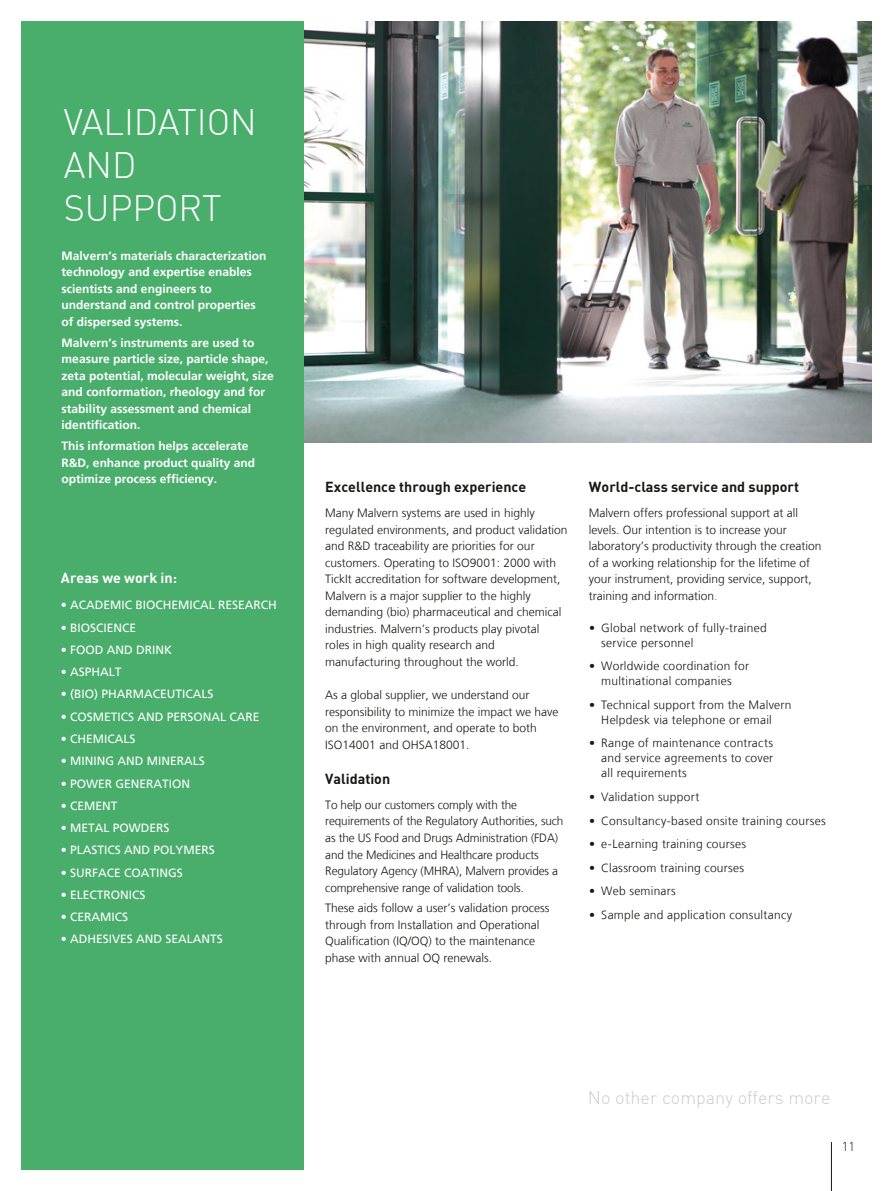
<style>
.page{position:relative;width:893px;height:1191px;background:#fff}
.page>*{position:absolute;margin:0;border:0;box-sizing:border-box;transform-origin:0 0}
.t1{font:300 36px/43.2px "DIN";color:#fff}
.t2{font:300 18px "DIN";color:#ceccca}
.t3{font:700 14.25px "DIN";color:#181816}
.t4{font:700 14.25px "DIN";color:#fff}
.t5{font:300 12.75px "DIN";color:#181816}
.t6{font:300 12px/16.5px "Frutiger LT Com";color:#181816}
.t7{font:700 12px/16.5px "Frutiger LT Com";color:#fff}
.t8{font:300 12px/15px "Frutiger LT Com";letter-spacing:.02em;color:#181816;text-align:center}
.t9{font:12px "Frutiger LT Com";color:#fff}
.t10{font:300 12px/15px "Frutiger LT Com";letter-spacing:.025em;color:#181816}
.s1{color:#7b7f7c}
</style>
<div class="page">
<img style="left:304px;top:21px;width:568px;height:421px">
<div style="left:21px;top:21px;width:283px;height:1148px;background:#49ae6b"></div>
<hr style="left:831px;top:1142px;width:1px;height:49px;background:#181816">
<h1 class="t1" style="left:64px;top:100px;width:194px">VALIDATION<br>AND<br>SUPPORT</h1>
<p class="t7" style="left:62px;top:248px;width:206px">Malvern’s materials characterization technology and expertise enables scientists and engineers to understand and control properties of dispersed systems.</p>
<p class="t7" style="left:62px;top:334px;width:214px">Malvern’s instruments are used to measure particle size, particle shape, zeta potential, molecular weight, size and conformation, rheology and for stability assessment and chemical identification.</p>
<p class="t7" style="left:62px;top:438px;width:195px">This information helps accelerate<br>R&amp;D, enhance product quality and optimize process efficiency.</p>
<p class="t4" style="left:61px;top:568px;width:118px">Areas we work in:</p>
<p class="t9" style="left:61px;top:598px;width:217px">• ACADEMIC BIOCHEMICAL RESEARCH</p>
<p class="t9" style="left:61px;top:620px;width:77px">• BIOSCIENCE</p>
<p class="t9" style="left:61px;top:642px;width:113px">• FOOD AND DRINK</p>
<p class="t9" style="left:61px;top:665px;width:62px">• ASPHALT</p>
<p class="t9" style="left:61px;top:687px;width:154px">• (BIO) PHARMACEUTICALS</p>
<p class="t9" style="left:61px;top:709px;width:200px">• COSMETICS AND PERSONAL CARE</p>
<p class="t9" style="left:61px;top:731px;width:76px">• CHEMICALS</p>
<p class="t9" style="left:61px;top:754px;width:145px">• MINING AND MINERALS</p>
<p class="t9" style="left:61px;top:776px;width:131px">• POWER GENERATION</p>
<p class="t9" style="left:61px;top:798px;width:58px">• CEMENT</p>
<p class="t9" style="left:61px;top:820px;width:110px">• METAL POWDERS</p>
<p class="t9" style="left:61px;top:843px;width:156px">• PLASTICS AND POLYMERS</p>
<p class="t9" style="left:61px;top:865px;width:124px">• SURFACE COATINGS</p>
<p class="t9" style="left:61px;top:887px;width:86px">• ELECTRONICS</p>
<p class="t9" style="left:61px;top:909px;width:69px">• CERAMICS</p>
<p class="t9" style="left:61px;top:932px;width:164px">• ADHESIVES AND SEALANTS</p>
<p class="t3" style="left:325px;top:478px;width:202px">Excellence through experience</p>
<p class="t6" style="left:325px;top:505px;width:244px">Many Malvern systems are used in highly regulated environments, and product validation and R&amp;D traceability are priorities for our customers. Operating to ISO9001: 2000 with TickIt accreditation for software development, Malvern is a major supplier to the highly demanding (bio) pharmaceutical and chemical industries. Malvern’s products play pivotal<br>roles in high quality research and manufacturing throughout the world.</p>
<p class="t6" style="left:325px;top:687px;width:235px">As a global supplier, we understand our responsibility to minimize the impact we have on the environment, and operate to both ISO14001 and OHSA18001.</p>
<p class="t3" style="left:325px;top:769px;width:66px">Validation</p>
<p class="t6" style="left:325px;top:796px;width:240px">To help our customers comply with the requirements of the Regulatory Authorities, such as the US Food and Drugs Administration (FDA) and the Medicines and Healthcare products Regulatory Agency (MHRA), Malvern provides a comprehensive range of validation tools.</p>
<p class="t6" style="left:325px;top:900px;width:226px">These aids follow a user’s validation process through from Installation and Operational Qualification (IQ/OQ) to the maintenance phase with annual OQ renewals.</p>
<p class="t3" style="left:589px;top:478px;width:212px">World-class service and support</p>
<p class="t6" style="left:589px;top:505px;width:234px">Malvern offers professional support at all levels. Our intention is to increase your laboratory’s productivity through the creation of a working relationship for the lifetime of your instrument, providing service, support, training and information<span class="s1">.</span></p>
<p class="t10" style="left:601px;top:620px;width:167px;text-indent:-12px">• Global network of fully-trained service personnel</p>
<p class="t8" style="left:589px;top:659px;width:161px">• Worldwide coordination for multinational companies</p>
<p class="t8" style="left:601px;top:697px;width:192px;text-align:left;text-indent:-12px">• Technical support from the Malvern<br>Helpdesk via telephone or email</p>
<p class="t6" style="left:601px;top:736px;width:174px;line-height:15px;text-align:justify;text-indent:-12px">• Range of maintenance contracts and service agreements to cover all requirements</p>
<p class="t8" style="left:589px;top:789px;width:112px">• Validation support</p>
<p class="t8" style="left:589px;top:813px;width:238px">• Consultancy-based onsite training courses</p>
<p class="t8" style="left:589px;top:836px;width:158px">• e-Learning training courses</p>
<p class="t8" style="left:589px;top:860px;width:157px">• Classroom training courses</p>
<p class="t8" style="left:589px;top:883px;width:88px">• Web seminars</p>
<p class="t8" style="left:589px;top:907px;width:204px">• Sample and application consultancy</p>
<h2 class="t2" style="left:588px;top:1086px;width:244px">No other company offers more</h2>
<p class="t5" style="left:842px;top:1138px;width:15px">11</p>
</div>
